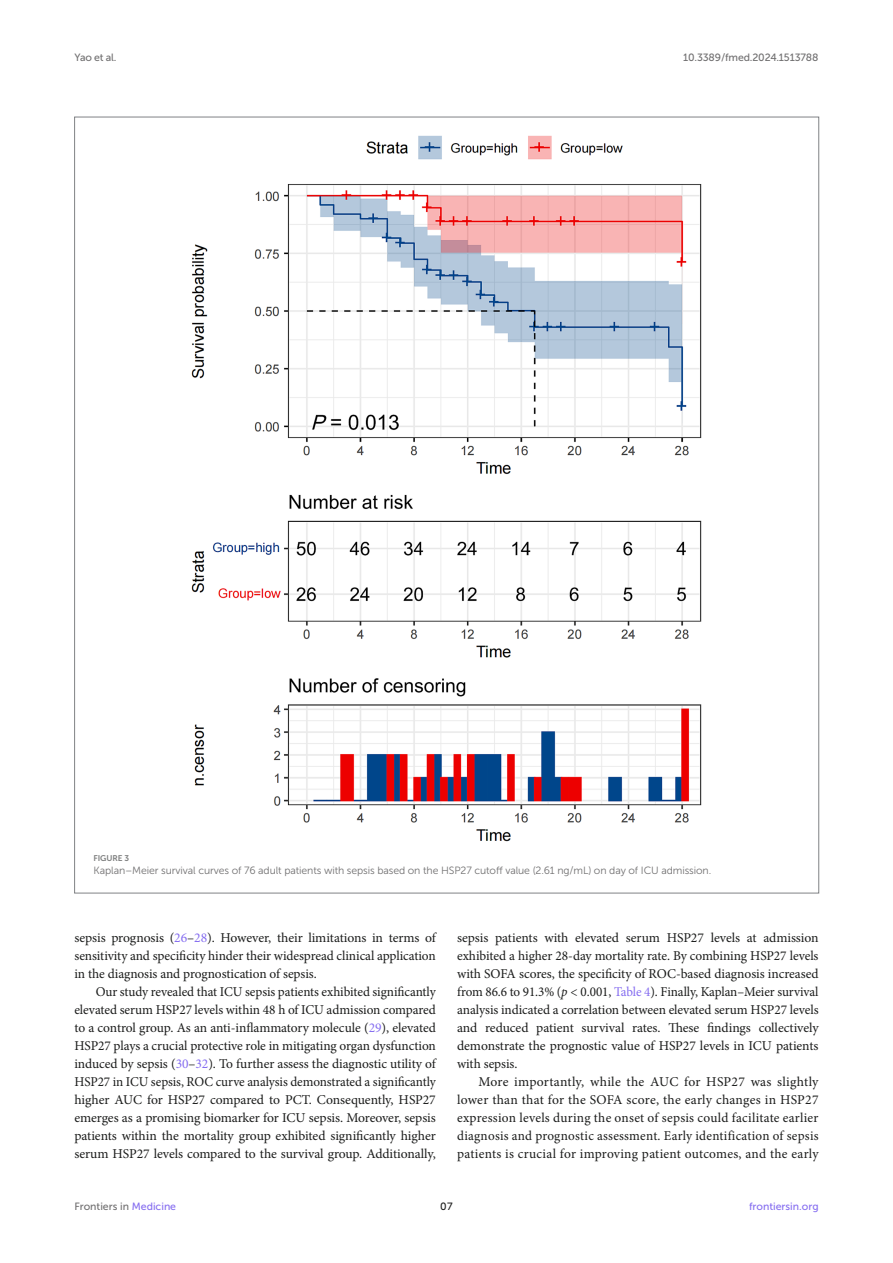
<style>
.page{position:relative;width:893px;height:1263px;background:#fff}
.page>*{position:absolute;margin:0;border:0;box-sizing:border-box;transform-origin:0 0}
.TEXT{font:13.5px/18px "Minion Pro";letter-spacing:-.005em;color:#1b1c1b;text-align:justify}
.FIG_LEG{font:10.5px "Museo Sans 300";letter-spacing:-.01em;color:#706f70}
.t1{font:10.5px "Museo Sans 500";letter-spacing:-.015em;color:#706f70}
.t2{font:10.5px "Museo Sans 500";color:#856df0}
.t3{font:10.5px "Museo Sans 500";color:#1b1c1b}
.FIG_HD{font:8.25px "Museo Sans 700";letter-spacing:-.01em;color:#7e7f7f}
.s1{color:#856df0}
.s2{font-style:italic}
</style>
<div class="page">
<img style="left:192px;top:136px;width:510px;height:706px">
<p class="t1" style="left:74px;top:51px;width:44px">Yao et al.</p>
<p class="t1" style="left:683px;top:51px;width:137px">10.3389/fmed.2024.1513788</p>
<p class="FIG_HD" style="left:94px;top:853px;width:37px">FIGURE 3</p>
<p class="FIG_LEG" style="left:94px;top:865px;width:619px">Kaplan–Meier survival curves of 76 adult patients with sepsis based on the HSP27 cutoff value (2.61 ng/mL) on day of ICU admission.</p>
<p class="TEXT" style="left:74px;top:929px;width:363px">sepsis prognosis (<span class="s1">26</span>–<span class="s1">28</span>). However, their limitations in terms of sensitivity and specificity hinder their widespread clinical application in the diagnosis and prognostication of sepsis.</p>
<p class="TEXT" style="left:74px;top:983px;width:363px;text-indent:21px">Our study revealed that ICU sepsis patients exhibited significantly elevated serum HSP27 levels within 48 h of ICU admission compared to a control group. As an anti-inflammatory molecule (<span class="s1">29</span>), elevated HSP27 plays a crucial protective role in mitigating organ dysfunction induced by sepsis (<span class="s1">30</span>–<span class="s1">32</span>). To further assess the diagnostic utility of HSP27 in ICU sepsis, ROC curve analysis demonstrated a significantly higher AUC for HSP27 compared to PCT. Consequently, HSP27 emerges as a promising biomarker for ICU sepsis. Moreover, sepsis patients within the mortality group exhibited significantly higher serum HSP27 levels compared to the survival group. Additionally,</p>
<p class="TEXT" style="left:457px;top:929px;width:363px">sepsis patients with elevated serum HSP27 levels at admission exhibited a higher 28-day mortality rate. By combining HSP27 levels with SOFA scores, the specificity of ROC-based diagnosis increased from 86.6 to 91.3% (<span class="s2">p</span> &lt; 0.001, <span class="s1">Table 4</span>). Finally, Kaplan–Meier survival analysis indicated a correlation between elevated serum HSP27 levels and reduced patient survival rates. These findings collectively demonstrate the prognostic value of HSP27 levels in ICU patients with sepsis.</p>
<p class="TEXT" style="left:457px;top:1073px;width:363px;text-indent:21px">More importantly, while the AUC for HSP27 was slightly lower than that for the SOFA score, the early changes in HSP27 expression levels during the onset of sepsis could facilitate earlier diagnosis and prognostic assessment. Early identification of sepsis patients is crucial for improving patient outcomes, and the early</p>
<p class="t1" style="left:74px;top:1200px;width:103px">Frontiers in <span class="s1">Medicine</span></p>
<p class="t3" style="left:440px;top:1200px;width:14px">07</p>
<p class="t2" style="left:749px;top:1200px;width:71px">frontiersin.org</p>
</div>
